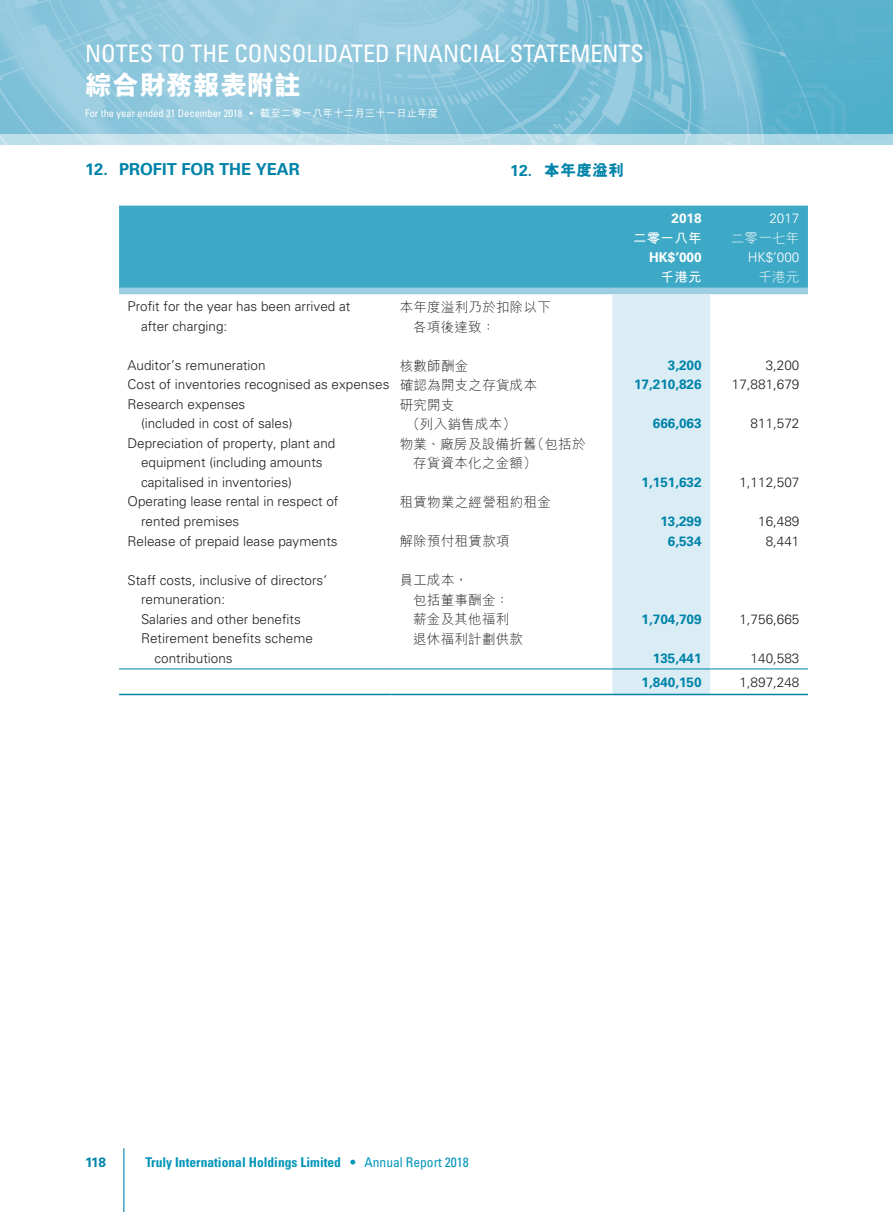
<style>
.page{position:relative;width:893px;height:1212px;background:#fff}
.page>*{position:absolute;margin:0;border:0;box-sizing:border-box;transform-origin:0 0}
.t1{font:800 27px "M Hei HK";color:#fff}
.t2{font:condensed 24px "Univers LT Std";color:#fff}
._01_H1_E{font:700 16.5px "Univers LT Std";color:#0083a9}
._001_H1_C{font:800 15.75px "M Hei HK";letter-spacing:.02em;color:#0083a9}
._50_Table_txt{font:300 13.5px "Univers LT Std";color:#231f20}
._000_txt_C{font:300 13.5px "M Hei HK";letter-spacing:.02em;color:#231f20}
._50_Table_txt-2{font:700 13.5px "Univers LT Std";color:#0083a9}
.t3{font:700 condensed 13.5px "Univers LT Std";color:#0095b8}
._50_Table_txt-3{font:700 13.5px "Univers LT Std";color:#fff}
._50_Table_txt-4{font:300 13.5px "Univers LT Std";color:#fff}
._50_Table_txt-5{font:700 13.5px "M Hei HK";letter-spacing:.02em;color:#fff}
._50_Table_txt-6{font:300 13.5px "M Hei HK";letter-spacing:.02em;color:#fff}
.t4{font:condensed 10.5px "Univers LT Std";color:#fff}
.s1{font-family:"M Hei HK";font-weight:500;font-stretch:normal}
.s2{font-family:"Univers LT Std";font-weight:700}
.s3{font-weight:400}
</style>
<div class="page">
<img style="left:0;top:0;width:893px;height:134px">
<svg style="left:0;top:134px;width:893px;height:11px;background:#bcdee9"></svg>
<hr style="left:123px;top:1148px;width:1px;height:64px;background:#0083a9">
<div style="left:119px;top:206px;width:689px;height:82px;background:#3ea9c6"></div>
<svg style="left:119px;top:288px;width:689px;height:406px"></svg>
<hr style="left:119px;top:668px;width:272px;height:1px;background:#0083a9">
<hr style="left:391px;top:668px;width:221px;height:1px;background:#0083a9">
<hr style="left:612px;top:668px;width:98px;height:1px;background:#0083a9">
<hr style="left:710px;top:668px;width:98px;height:1px;background:#0083a9">
<hr style="left:119px;top:694px;width:272px;height:1px;background:#0083a9">
<hr style="left:391px;top:694px;width:221px;height:1px;background:#0083a9">
<hr style="left:612px;top:694px;width:98px;height:1px;background:#0083a9">
<hr style="left:710px;top:694px;width:98px;height:1px;background:#0083a9">
<h2 class="t2" style="left:85px;top:38px;width:560px">NOTES TO THE CONSOLIDATED FINANCIAL STATEMENTS</h2>
<h1 class="t1" style="left:85px;top:71px;width:217px">綜合財務報表附註</h1>
<p class="t4" style="left:85px;top:106px;width:355px">For the year ended 31 December 2018 • <span class="s1">截至二零一八年十二月三十一日止年度</span></p>
<p class="_01_H1_E" style="left:85px;top:160px;width:216px">12. PROFIT FOR THE YEAR</p>
<p class="_001_H1_C" style="left:510px;top:162px;width:116px"><span class="s2">12.</span> 本年度溢利</p>
<p class="_50_Table_txt" style="left:128px;top:298px;width:224px">Profit for the year has been arrived at</p>
<p class="_50_Table_txt" style="left:141px;top:318px;width:88px">after charging:</p>
<p class="_000_txt_C" style="left:400px;top:300px;width:153px">本年度溢利乃於扣除以下</p>
<p class="_000_txt_C" style="left:413px;top:320px;width:84px">各項後達致：</p>
<p class="_50_Table_txt-3" style="left:672px;top:210px;width:32px">2018</p>
<p class="_50_Table_txt-4" style="left:769px;top:210px;width:32px">2017</p>
<p class="_50_Table_txt-5" style="left:633px;top:228px;width:70px">二零一八年</p>
<p class="_50_Table_txt-6" style="left:731px;top:231px;width:70px">二零一七年</p>
<p class="_50_Table_txt-3" style="left:649px;top:249px;width:54px">HK$’000</p>
<p class="_50_Table_txt-4" style="left:748px;top:249px;width:53px">HK$’000</p>
<p class="_50_Table_txt-5" style="left:661px;top:267px;width:43px">千港元</p>
<p class="_50_Table_txt-6" style="left:758px;top:270px;width:43px">千港元</p>
<p class="_50_Table_txt" style="left:128px;top:357px;width:140px">Auditor’s remuneration</p>
<p class="_000_txt_C" style="left:400px;top:359px;width:70px">核數師酬金</p>
<p class="_50_Table_txt-2" style="left:668px;top:357px;width:35px">3,200</p>
<p class="_50_Table_txt" style="left:766px;top:357px;width:35px">3,200</p>
<p class="_50_Table_txt" style="left:128px;top:376px;width:263px">Cost of inventories recognised as expenses</p>
<p class="_000_txt_C" style="left:400px;top:378px;width:139px">確認為開支之存貨成本</p>
<p class="_50_Table_txt-2" style="left:634px;top:377px;width:69px">17,210,826</p>
<p class="_50_Table_txt" style="left:732px;top:376px;width:69px">17,881,679</p>
<p class="_50_Table_txt" style="left:128px;top:396px;width:119px">Research expenses</p>
<p class="_50_Table_txt" style="left:141px;top:415px;width:153px">(included in cost of sales)</p>
<p class="_000_txt_C" style="left:400px;top:398px;width:56px">研究開支</p>
<p class="_000_txt_C" style="left:406px;top:417px;width:111px">（列入銷售成本）</p>
<p class="_50_Table_txt-2" style="left:653px;top:416px;width:50px">666,063</p>
<p class="_50_Table_txt" style="left:751px;top:415px;width:50px">811,572</p>
<p class="_50_Table_txt" style="left:128px;top:435px;width:209px">Depreciation of property, plant and</p>
<p class="_50_Table_txt" style="left:141px;top:454px;width:183px">equipment (including amounts</p>
<p class="_50_Table_txt" style="left:141px;top:474px;width:152px">capitalised in inventories)</p>
<p class="_50_Table_txt" style="left:128px;top:493px;width:212px">Operating lease rental in respect of</p>
<p class="_50_Table_txt" style="left:141px;top:513px;width:100px">rented premises</p>
<p class="_000_txt_C" style="left:400px;top:437px;width:187px">物業、廠房及設備折舊（包括於</p>
<p class="_000_txt_C" style="left:413px;top:456px;width:125px">存貨資本化之金額）</p>
<p class="_000_txt_C" style="left:400px;top:495px;width:153px">租賃物業之經營租約租金</p>
<p class="_50_Table_txt-2" style="left:642px;top:474px;width:62px">1,151,632</p>
<p class="_50_Table_txt" style="left:739px;top:474px;width:62px">1,112,507</p>
<p class="_50_Table_txt-2" style="left:660px;top:513px;width:43px">13,299</p>
<p class="_50_Table_txt" style="left:758px;top:513px;width:43px">16,489</p>
<p class="_50_Table_txt" style="left:128px;top:532px;width:212px">Release of prepaid lease payments</p>
<p class="_000_txt_C" style="left:400px;top:534px;width:111px">解除預付租賃款項</p>
<p class="_50_Table_txt-2" style="left:668px;top:533px;width:35px">6,534</p>
<p class="_50_Table_txt" style="left:766px;top:532px;width:35px">8,441</p>
<p class="_50_Table_txt" style="left:128px;top:571px;width:201px">Staff costs, inclusive of directors’</p>
<p class="_50_Table_txt" style="left:141px;top:591px;width:86px">remuneration:</p>
<p class="_000_txt_C" style="left:400px;top:573px;width:70px">員工成本，</p>
<p class="_000_txt_C" style="left:413px;top:593px;width:97px">包括董事酬金：</p>
<p class="_50_Table_txt" style="left:141px;top:610px;width:161px">Salaries and other benefits</p>
<p class="_000_txt_C" style="left:413px;top:612px;width:98px">薪金及其他福利</p>
<p class="_50_Table_txt-2" style="left:642px;top:611px;width:62px">1,704,709</p>
<p class="_50_Table_txt" style="left:739px;top:610px;width:62px">1,756,665</p>
<p class="_50_Table_txt" style="left:141px;top:630px;width:173px">Retirement benefits scheme</p>
<p class="_50_Table_txt" style="left:155px;top:649px;width:80px">contributions</p>
<p class="_000_txt_C" style="left:413px;top:632px;width:111px">退休福利計劃供款</p>
<p class="_50_Table_txt-2" style="left:653px;top:650px;width:50px">135,441</p>
<p class="_50_Table_txt" style="left:751px;top:649px;width:50px">140,583</p>
<p class="_50_Table_txt-2" style="left:642px;top:674px;width:62px">1,840,150</p>
<p class="_50_Table_txt" style="left:739px;top:673px;width:62px">1,897,248</p>
<p class="_50_Table_txt-2" style="left:85px;top:1154px;width:22px">118</p>
<p class="t3" style="left:145px;top:1153px;width:325px">Truly International Holdings Limited • <span class="s3">Annual Report 2018</span></p>
</div>
